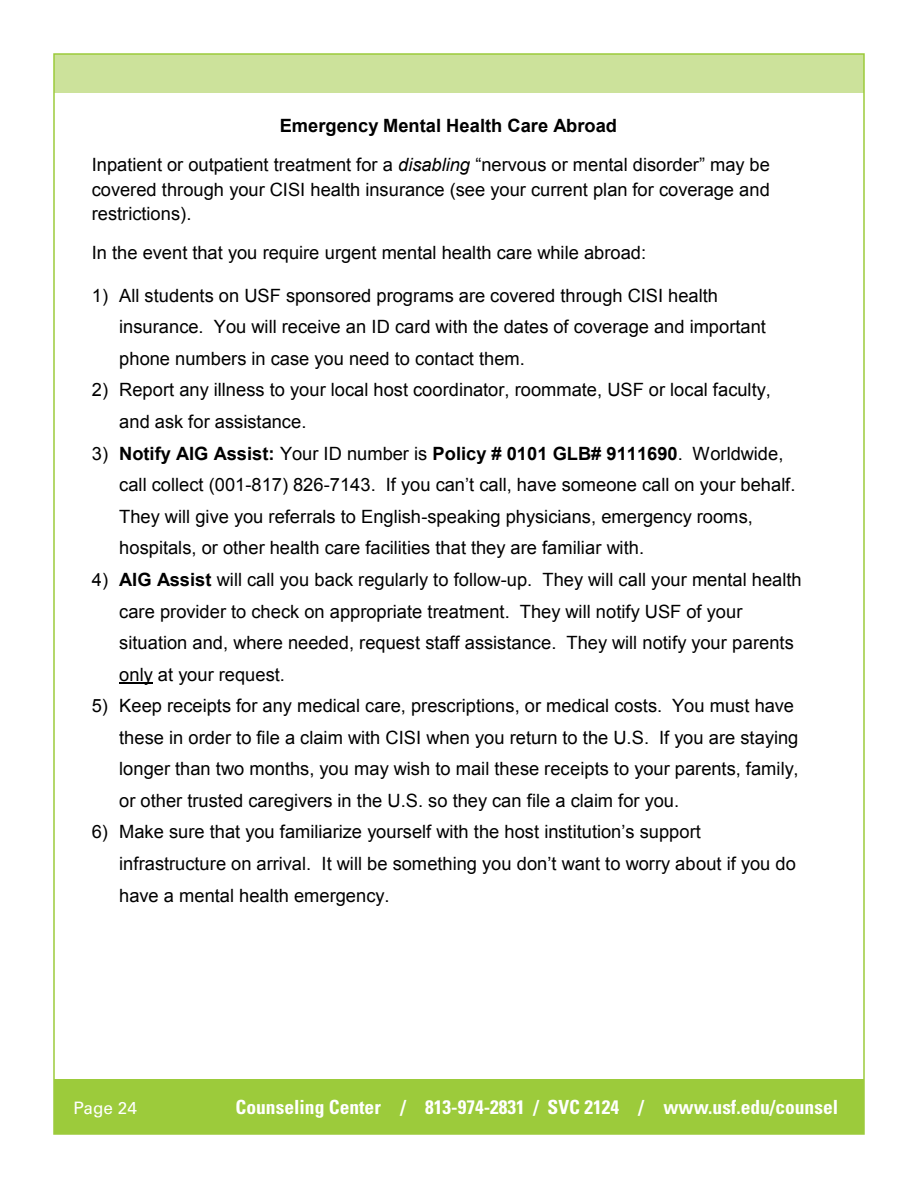
<style>
.page{position:relative;width:918px;height:1188px;background:#fff}
.page>*{position:absolute;margin:0;border:0;box-sizing:border-box;transform-origin:0 0}
.t1{font:700 condensed 19.5px "Univers LT Std";color:#fff}
.t2{font:18.3px/31.7px "Arial";color:#000}
.t3{font:18.3px/31.5px "Arial";color:#000}
.t4{font:17.1px "Univers LT Std";color:#fff}
.s1{font-weight:700}
.s2{font-style:italic}
.s3{font-style:inherit}
</style>
<div class="page">
<div style="left:54px;top:1079px;width:810px;height:55px;background:#9ccb3b"></div>
<div style="left:54px;top:54px;width:810px;height:39px;background:#cce29b"></div>
<hr style="left:119px;top:683px;width:34px;height:1px;background:#000">
<p class="t2" style="left:92px;top:106px;width:680px;line-height:39.3px;text-indent:188px"><span class="s1">Emergency Mental Health Care Abroad<br></span>Inpatient or outpatient treatment for a <span class="s2">disabling</span> <span class="s3">“nervous or mental disorder” may be</span></p>
<p class="t2" style="left:92px;top:177px;width:680px;line-height:24.2px">covered through your CISI health insurance (see your current plan for coverage and restrictions).</p>
<p class="t2" style="left:92px;top:237px;width:556px">In the event that you require urgent mental health care while abroad:</p>
<p class="t2" style="left:119px;top:280px;width:648px;text-indent:-27px">1) All students on USF sponsored programs are covered through CISI health insurance. You will receive an ID card with the dates of coverage and important phone numbers in case you need to contact them.</p>
<p class="t2" style="left:119px;top:374px;width:653px;text-indent:-27px">2) Report any illness to your local host coordinator, roommate, USF or local faculty, and ask for assistance.</p>
<p class="t2" style="left:119px;top:438px;width:678px;text-indent:-27px">3) <span class="s1">Notify AIG Assist:</span> Your ID number is <span class="s1">Policy # 0101 GLB# 9111690</span>. Worldwide, call collect (001-817) 826-<span class="s3">7143. If you can’t call, have someone call on your behalf.<br></span>They will give you referrals to English-speaking physicians, emergency rooms, hospitals, or other health care facilities that they are familiar with.</p>
<p class="t2" style="left:119px;top:564px;width:684px;text-indent:-27px">4) <span class="s1">AIG Assist</span> will call you back regularly to follow-up. They will call your mental health care provider to check on appropriate treatment. They will notify USF of your situation and, where needed, request staff assistance. They will notify your parents only at your request.</p>
<p class="t2" style="left:119px;top:690px;width:681px;text-indent:-27px">5) Keep receipts for any medical care, prescriptions, or medical costs. You must have these in order to file a claim with CISI when you return to the U.S. If you are staying longer than two months, you may wish to mail these receipts to your parents, family, or other trusted caregivers in the U.S. so they can file a claim for you.</p>
<p class="t3" style="left:119px;top:816px;width:678px;text-indent:-27px"><span class="s3">6)</span> Make sure that you familiarize yourself with the host institution’s support infrastructure on arrival. It will be something you don’t want to worry ab<span class="s3">out if you do have a mental health emergency.</span></p>
<p class="t4" style="left:74px;top:1098px;width:65px">Page 24</p>
<p class="t1" style="left:236px;top:1095px;width:604px">Counseling Center / 813-974-2831 / SVC 2124 / www.usf.edu/counsel</p>
</div>
